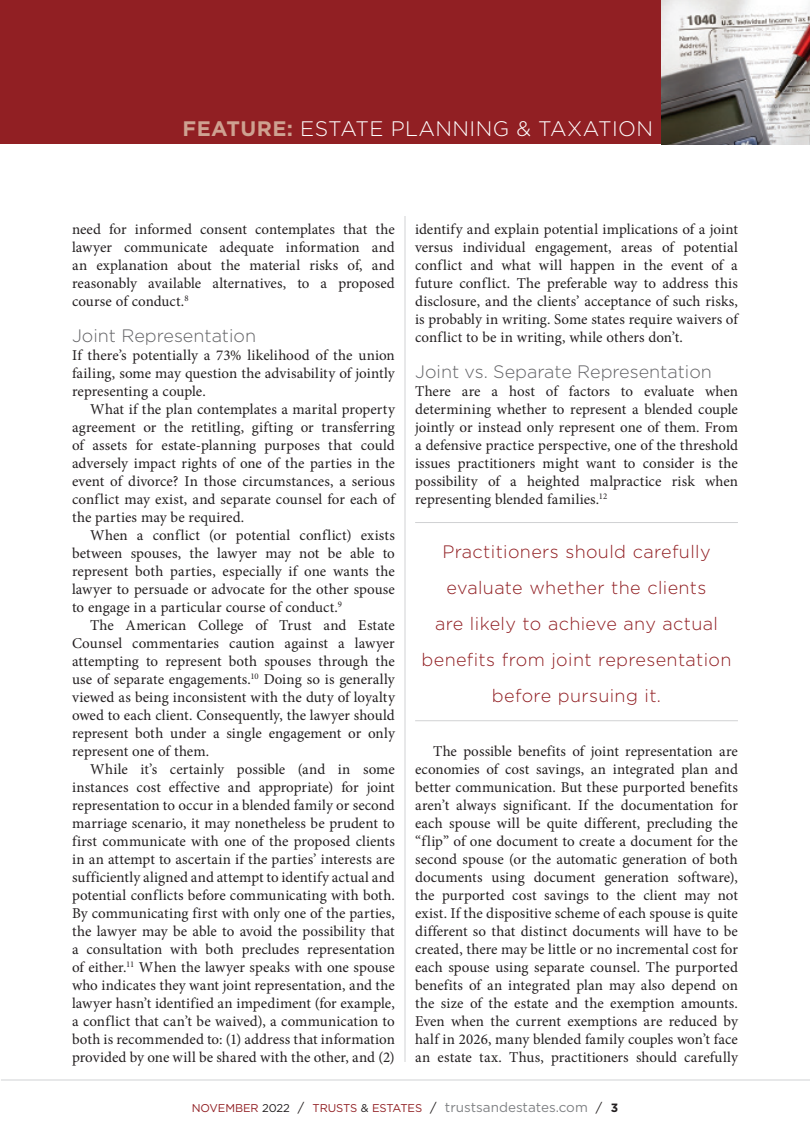
<style>
.page{position:relative;width:810px;height:1134px;background:#fff}
.page>*{position:absolute;margin:0;border:0;box-sizing:border-box;transform-origin:0 0}
.t1{font:300 21px "Gotham";letter-spacing:.02em;color:#fff}
.Callout{font:300 18px/36px "Gotham";letter-spacing:.02em;color:#911f23;text-align:center}
.SUBHEAD{font:300 18px "Gotham";color:#636366}
.BODY{font:15px/18px "Minion Pro";letter-spacing:.005em;color:#231f20;text-align:justify}
.BODY_no_indent{font:15px/18px "Minion Pro";letter-spacing:.005em;color:#231f20;text-align:justify}
.t2{font:11.25px "Gotham";letter-spacing:-.01em;color:#911f23}
.s1{font-weight:700;color:#cea191}
.s2{color:#231f20}
.s3{font-size:12.75px;color:#231f20}
.s4{font-size:13.5px;color:#808285}
.s5{font-weight:700;font-size:12px;color:#231f20}
</style>
<div class="page">
<hr style="left:1px;top:1080px;width:809px;height:1px;background:#d1d2d4">
<div style="left:0;top:0;width:810px;height:144px;background:#911f23"></div>
<img style="left:661px;top:0;width:149px;height:144px">
<hr style="left:405px;top:216px;width:1px;height:846px;background:#d1d2d4">
<hr style="left:415px;top:522px;width:323px;height:1px;background:#d1d2d4">
<hr style="left:415px;top:720px;width:323px;height:1px;background:#d1d2d4">
<h1 class="t1" style="left:183px;top:115px;width:472px"><span class="s1">FEATURE:</span> ESTATE PLANNING &amp; TAXATION</h1>
<p class="BODY_no_indent" style="left:72px;top:220px;width:324px">need for informed consent contemplates that the lawyer communicate adequate information and an explanation about the material risks of, and reasonably available alternatives, to a proposed course of conduct.<sup>8</sup></p>
<p class="SUBHEAD" style="left:72px;top:324px;width:186px">Joint Representation</p>
<p class="BODY_no_indent" style="left:72px;top:346px;width:324px">If there’s potentially a 73% likelihood of the union failing, some may question the advisability of jointly representing a couple.</p>
<p class="BODY" style="left:72px;top:400px;width:324px;text-indent:18px">What if the plan contemplates a marital property agreement or the retitling, gifting or transferring of assets for estate-planning purposes that could adversely impact rights of one of the parties in the event of divorce? In those circumstances, a serious conflict may exist, and separate counsel for each of the parties may be required.</p>
<p class="BODY" style="left:72px;top:526px;width:324px;text-indent:18px">When a conflict (or potential conflict) exists between spouses, the lawyer may not be able to represent both parties, especially if one wants the lawyer to persuade or advocate for the other spouse to engage in a particular course of conduct.<sup>9</sup></p>
<p class="BODY" style="left:72px;top:616px;width:324px;text-indent:18px">The American College of Trust and Estate Counsel commentaries caution against a lawyer attempting to represent both spouses through the use of separate engagements.<sup>10</sup> Doing so is generally viewed as being inconsistent with the duty of loyalty owed to each client. Consequently, the lawyer should represent both under a single engagement or only represent one of them.</p>
<p class="BODY" style="left:72px;top:760px;width:324px;text-indent:18px">While it’s certainly possible (and in some instances cost effective and appropriate) for joint representation to occur in a blended family or second marriage scenario, it may nonetheless be prudent to first communicate with one of the proposed clients in an attempt to ascertain if the parties’ interests are sufficiently aligned and attempt to identify actual and potential conflicts before communicating with both.<br>By communicating first with only one of the parties, the lawyer may be able to avoid the possibility that a consultation with both precludes representation of either.<sup>11</sup> When the lawyer speaks with one spouse who indicates they want joint representation, and the lawyer hasn’t identified an impediment (for example, a conflict that can’t be waived), a communication to both is recommended to: (1) address that information provided by one will be shared with the other, and (2)</p>
<p class="BODY" style="left:415px;top:220px;width:324px">identify and explain potential implications of a joint versus individual engagement, areas of potential conflict and what will happen in the event of a future conflict. The preferable way to address this disclosure, and the clients’ acceptance of such risks, is probably in writing. Some states require waivers of conflict to be in writing, while others don’t.</p>
<p class="SUBHEAD" style="left:415px;top:360px;width:298px">Joint vs. Separate Representation</p>
<p class="BODY_no_indent" style="left:415px;top:382px;width:324px">There are a host of factors to evaluate when determining whether to represent a blended couple jointly or instead only represent one of them. From a defensive practice perspective, one of the threshold issues practitioners might want to consider is the possibility of a heighted malpractice risk when representing blended families.<sup>12</sup></p>
<p class="Callout" style="left:422px;top:533px;width:311px">Practitioners should carefully evaluate whether the clients<br>are likely to achieve any actual benefits from joint representation before pursuing it.</p>
<p class="BODY" style="left:415px;top:742px;width:324px;text-indent:18px">The possible benefits of joint representation are economies of cost savings, an integrated plan and better communication. But these purported benefits aren’t always significant. If the documentation for each spouse will be quite different, precluding the “flip” of one document to create a document for the second spouse (or the automatic generation of both documents using document generation software), the purported cost savings to the client may not exist. If the dispositive scheme of each spouse is quite different so that distinct documents will have to be created, there may be little or no incremental cost for each spouse using separate counsel. The purported benefits of an integrated plan may also depend on the size of the estate and the exemption amounts.<br>Even when the current exemptions are reduced by half in 2026, many blended family couples won’t face an estate tax. Thus, practitioners should carefully</p>
<p class="t2" style="left:192px;top:1100px;width:428px">NOVEMBER <span class="s2">2022</span> <span class="s3">/</span> TRUSTS <span class="s2">&amp;</span> ESTATES <span class="s3">/</span> <span class="s4">trustsandestates.com</span> <span class="s3">/</span> <span class="s5">3</span></p>
</div>
